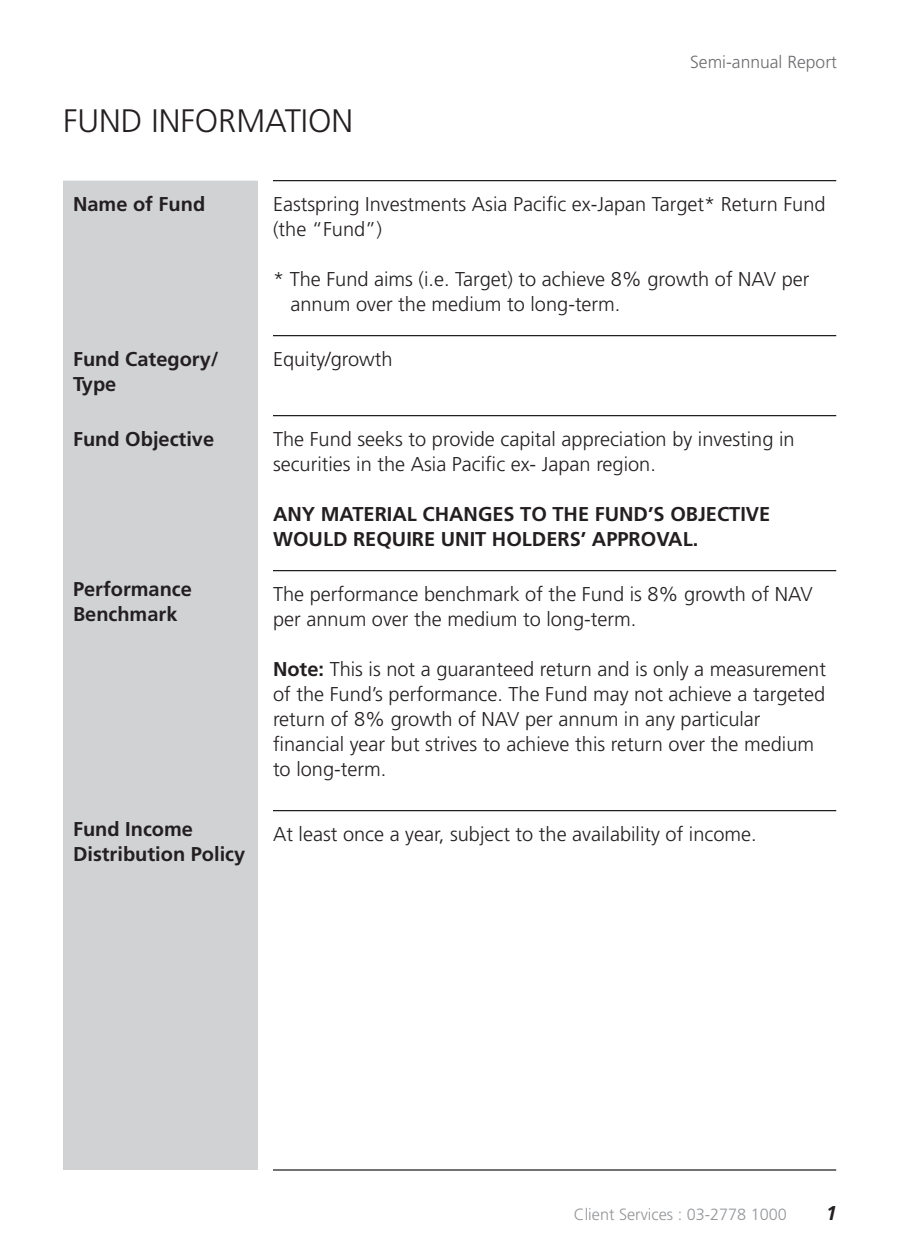
<style>
.page{position:relative;width:900px;height:1260px;background:#fff}
.page>*{position:absolute;margin:0;border:0;box-sizing:border-box;transform-origin:0 0}
.t1{font:300 32.5px "Frutiger LT Std";color:#231f20}
.t2{font:300 20px/25px "Frutiger LT Std";color:#231f20}
.t3{font:700 20px/25px "Frutiger LT Std";color:#231f20}
.t4{font:italic 700 20px "Frutiger LT Std";color:#231f20}
.t5{font:300 17.5px "Frutiger LT Std";color:#6c6d70}
.t6{font:300 16.25px "Frutiger LT Std";color:#939598}
.s1{font-weight:700}
</style>
<div class="page">
<div style="left:63px;top:181px;width:195px;height:989px;background:#d1d2d4"></div>
<hr style="left:273px;top:180px;width:563px;height:1px;background:#231f20">
<hr style="left:273px;top:810px;width:563px;height:1px;background:#231f20">
<hr style="left:273px;top:1169px;width:563px;height:2px;background:#231f20">
<hr style="left:273px;top:335px;width:563px;height:1px;background:#231f20">
<hr style="left:273px;top:415px;width:563px;height:1px;background:#231f20">
<hr style="left:273px;top:570px;width:563px;height:1px;background:#231f20">
<h1 class="t1" style="left:63px;top:103px;width:292px">FUND INFORMATION</h1>
<p class="t5" style="left:690px;top:52px;width:148px">Semi-annual Report</p>
<p class="t3" style="left:73px;top:191px;width:134px">Name of Fund</p>
<p class="t2" style="left:273px;top:192px;width:554px">Eastspring Investments Asia Pacific ex-Japan Target* Return Fund (the “Fund”)</p>
<p class="t2" style="left:290px;top:267px;width:521px;text-indent:-18px">* The Fund aims (i.e. Target) to achieve 8% growth of NAV per annum over the medium to long-term.</p>
<p class="t3" style="left:73px;top:346px;width:147px">Fund Category/<br>Type</p>
<p class="t2" style="left:273px;top:347px;width:121px">Equity/growth</p>
<p class="t3" style="left:73px;top:426px;width:143px">Fund Objective</p>
<p class="t2" style="left:273px;top:427px;width:523px">The Fund seeks to provide capital appreciation by investing in securities in the Asia Pacific ex- Japan region.</p>
<p class="t3" style="left:273px;top:501px;width:499px">ANY MATERIAL CHANGES TO THE FUND’S OBJECTIVE<br>WOULD REQUIRE UNIT HOLDERS’ APPROVAL.</p>
<p class="t3" style="left:73px;top:576px;width:120px">Performance<br>Benchmark</p>
<p class="t2" style="left:273px;top:582px;width:541px">The performance benchmark of the Fund is 8% growth of NAV per annum over the medium to long-term.</p>
<p class="t2" style="left:273px;top:657px;width:555px"><span class="s1">Note:</span> This is not a guaranteed return and is only a measurement of the Fund’s performance. The Fund may not achieve a targeted return of 8% growth of NAV per annum in any particular financial year but strives to achieve this return over the medium to long-term.</p>
<p class="t3" style="left:73px;top:816px;width:174px">Fund Income<br>Distribution Policy</p>
<p class="t2" style="left:273px;top:822px;width:485px">At least once a year, subject to the availability of income.</p>
<p class="t6" style="left:574px;top:1205px;width:215px">Client Services : 03-2778 1000</p>
<p class="t4" style="left:826px;top:1201px;width:13px">1</p>
</div>
